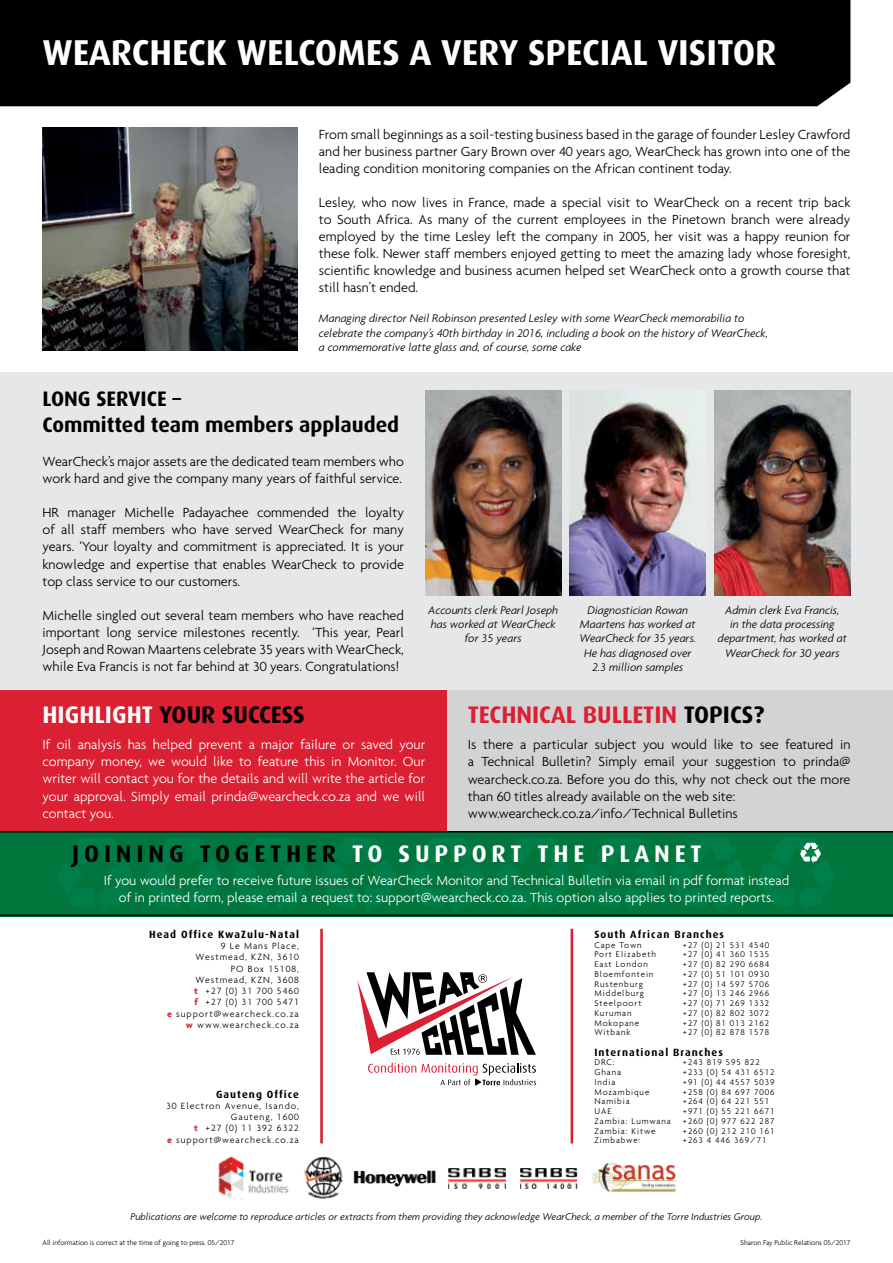
<style>
.page{position:relative;width:893px;height:1263px;background:#fff}
.page>*{position:absolute;margin:0;border:0;box-sizing:border-box;transform-origin:0 0}
.t1{font:700 36px "Dax";color:#fff}
.t2{font:700 24px "Dax";letter-spacing:.2em;color:#fff}
.t3{font:700 24px "Dax";color:#da2032}
.t4{font:700 24px "Dax";color:#000}
.t5{font:700 21px/25.2px "Dax";color:#000}
.t6{font:300 14.25px/17.1px "Agenda";color:#000;text-align:justify}
.t7{font:300 14.25px/17.1px "Agenda";color:#fff;text-align:center}
.t8{font:italic 300 12px/14.4px "Agenda";color:#000;text-align:center}
.t9{font:italic 300 10.5px "Agenda";color:#000}
.t10{font:700 10.5px "Dax";letter-spacing:.1em;color:#000}
.t11{font:300 9.75px/11.2px "Agenda";letter-spacing:.1em;color:#000;text-align:right}
.t12{font:300 9px "Agenda";letter-spacing:.1em;color:#000}
.t13{font:300 7.5px "Agenda";color:#000}
.s1{color:#fff}
.s2{color:#000}
.s3{font-weight:700;color:#da2032}
</style>
<div class="page">
<div style="left:0;top:372px;width:893px;height:319px;background:#e6e7e8"></div>
<div style="left:0;top:831px;width:893px;height:85px;background:#00763d"></div>
<svg style="left:58px;top:838px;width:76px;height:73px"></svg>
<svg style="left:146px;top:838px;width:76px;height:74px"></svg>
<svg style="left:234px;top:838px;width:75px;height:73px"></svg>
<svg style="left:321px;top:838px;width:76px;height:74px"></svg>
<svg style="left:409px;top:838px;width:75px;height:74px"></svg>
<svg style="left:496px;top:838px;width:76px;height:74px"></svg>
<svg style="left:584px;top:838px;width:75px;height:74px"></svg>
<svg style="left:671px;top:838px;width:76px;height:73px"></svg>
<hr style="left:320px;top:929px;width:3px;height:214px;background:#da2032">
<hr style="left:571px;top:929px;width:2px;height:214px;background:#da2032">
<svg style="left:368px;top:1063px;width:168px;height:22px"></svg>
<svg style="left:357px;top:972px;width:179px;height:83px"></svg>
<div style="left:446px;top:691px;width:447px;height:140px;background:#d1d3d4"></div>
<div style="left:0;top:691px;width:446px;height:140px;background:#da2032"></div>
<hr style="left:0;top:831px;width:893px;height:1px;background:#000">
<hr style="left:0;top:914px;width:893px;height:2px;background:#000">
<div style="left:0;top:0;width:850px;height:106px;background:#000"></div>
<svg style="left:759px;top:838px;width:76px;height:74px"></svg>
<img style="left:353px;top:1170px;width:83px;height:17px">
<img style="left:592px;top:1163px;width:84px;height:29px">
<img style="left:520px;top:1168px;width:58px;height:21px">
<img style="left:448px;top:1168px;width:58px;height:21px">
<img style="left:303px;top:1156px;width:40px;height:43px">
<img style="left:218px;top:1156px;width:71px;height:44px">
<img style="left:425px;top:390px;width:136px;height:206px">
<img style="left:570px;top:390px;width:136px;height:206px">
<img style="left:714px;top:390px;width:136px;height:206px">
<img style="left:43px;top:128px;width:255px;height:223px">
<h1 class="t1" style="left:43px;top:32px;width:735px">WEARCHECK WELCOMES A VERY SPECIAL VISITOR</h1>
<p class="t6" style="left:319px;top:125px;width:533px">From small beginnings as a soil-testing business based in the garage of founder Lesley Crawford and her business partner Gary Brown over 40 years ago, WearCheck has grown into one of the leading condition monitoring companies on the African continent today.</p>
<p class="t6" style="left:319px;top:194px;width:533px">Lesley, who now lives in France, made a special visit to WearCheck on a recent trip back to South Africa. As many of the current employees in the Pinetown branch were already employed by the time Lesley left the company in 2005, her visit was a happy reunion for these folk. Newer staff members enjoyed getting to meet the amazing lady whose foresight, scientific knowledge and business acumen helped set WearCheck onto a growth course that still hasn’t ended.</p>
<p class="t8" style="left:319px;top:311px;width:450px;text-align:left">Managing director Neil Robinson presented Lesley with some WearCheck memorabilia to celebrate the company’s 40th birthday in 2016, including a book on the history of WearCheck, a commemorative latte glass and, of course, some cake</p>
<h3 class="t5" style="left:43px;top:387px;width:358px">LONG SERVICE –<br>Committed team members applauded</h3>
<p class="t6" style="left:43px;top:452px;width:363px">WearCheck’s major assets are the dedicated team members who work hard and give the company many years of faithful service.</p>
<p class="t6" style="left:43px;top:504px;width:363px">HR manager Michelle Padayachee commended the loyalty of all staff members who have served WearCheck for many years. ‘Your loyalty and commitment is appreciated. It is your knowledge and expertise that enables WearCheck to provide top class service to our customers.</p>
<p class="t6" style="left:43px;top:606px;width:363px">Michelle singled out several team members who have reached important long service milestones recently. ‘This year, Pearl Joseph and Rowan Maartens celebrate 35 years with WearCheck, while Eva Francis is not far behind at 30 years. Congratulations!</p>
<p class="t8" style="left:428px;top:602px;width:132px">Accounts clerk Pearl Joseph has worked at WearCheck for 35 years</p>
<p class="t8" style="left:579px;top:602px;width:118px">Diagnostician Rowan<br>Maartens has worked at<br>WearCheck for 35 years.<br>He has diagnosed over<br>2.3 million samples</p>
<p class="t8" style="left:718px;top:602px;width:130px">Admin clerk Eva Francis,<br>in the data processing department, has worked at<br>WearCheck for 30 years</p>
<h2 class="t4" style="left:43px;top:702px;width:264px"><span class="s1">HIGHLIGHT</span> YOUR SUCCESS</h2>
<h2 class="t3" style="left:468px;top:702px;width:298px">TECHNICAL BULLETIN <span class="s2">TOPICS?</span></h2>
<p class="t6" style="left:468px;top:736px;width:384px;text-align:left">Is there a particular subject you would like to see featured in a Technical Bulletin? Simply email your suggestion to prinda@ wearcheck.co.za. Before you do this, why not check out the more than 60 titles already available on the web site: www.wearcheck.co.za/info/Technical Bulletins</p>
<p class="t7" style="left:43px;top:736px;width:384px;text-align:justify">If oil analysis has helped prevent a major failure or saved your company money, we would like to feature this in Monitor. Our writer will contact you for the details and will write the article for your approval. Simply email prinda@wearcheck.co.za and we will contact you.</p>
<h2 class="t2" style="left:72px;top:840px;width:631px"><span class="s2">JOINING TOGETHER</span> TO SUPPORT THE PLANET</h2>
<p class="t7" style="left:104px;top:871px;width:687px">If you would prefer to receive future issues of WearCheck Monitor and Technical Bulletin via email in pdf format instead of in printed form, please email a request to: support@wearcheck.co.za. This option also applies to printed reports.</p>
<p class="t10" style="left:149px;top:928px;width:151px">Head Office KwaZulu-Natal</p>
<p class="t11" style="left:167px;top:940px;width:133px">9 Le Mans Place,<br>Westmead, KZN, 3610<br>PO Box 15108,<br>Westmead, KZN, 3608<br><span class="s3">t</span> +27 (0) 31 700 5460<br><span class="s3">f</span> +27 (0) 31 700 5471<br><span class="s3">e</span> support@wearcheck.co.za <span class="s3">w</span> www.wearcheck.co.za</p>
<p class="t10" style="left:216px;top:1088px;width:84px">Gauteng Office</p>
<p class="t11" style="left:166px;top:1100px;width:134px">30 Electron Avenue, Isando,<br>Gauteng, 1600<br><span class="s3">t</span> +27 (0) 11 392 6322<br><span class="s3">e</span> support@wearcheck.co.za</p>
<p class="t10" style="left:594px;top:928px;width:131px">South African Branches</p>
<p class="t12" style="left:594px;top:939px;width:49px">Cape Town</p>
<p class="t12" style="left:683px;top:939px;width:88px">+27 (0) 21 531 4540</p>
<p class="t12" style="left:594px;top:949px;width:63px">Port Elizabeth</p>
<p class="t12" style="left:683px;top:949px;width:88px">+27 (0) 41 360 1535</p>
<p class="t12" style="left:594px;top:959px;width:55px">East London</p>
<p class="t12" style="left:683px;top:959px;width:88px">+27 (0) 82 290 6684</p>
<p class="t12" style="left:594px;top:969px;width:61px">Bloemfontein</p>
<p class="t12" style="left:683px;top:969px;width:88px">+27 (0) 51 101 0930</p>
<p class="t12" style="left:594px;top:978px;width:50px">Rustenburg</p>
<p class="t12" style="left:683px;top:978px;width:88px">+27 (0) 14 597 5706</p>
<p class="t12" style="left:594px;top:988px;width:51px">Middelburg</p>
<p class="t12" style="left:683px;top:988px;width:88px">+27 (0) 13 246 2966</p>
<p class="t12" style="left:594px;top:998px;width:49px">Steelpoort</p>
<p class="t12" style="left:683px;top:998px;width:88px">+27 (0) 71 269 1332</p>
<p class="t12" style="left:594px;top:1008px;width:39px">Kuruman</p>
<p class="t12" style="left:683px;top:1008px;width:88px">+27 (0) 82 802 3072</p>
<p class="t12" style="left:594px;top:1017px;width:46px">Mokopane</p>
<p class="t12" style="left:683px;top:1017px;width:88px">+27 (0) 81 013 2162</p>
<p class="t12" style="left:594px;top:1027px;width:37px">Witbank</p>
<p class="t12" style="left:683px;top:1027px;width:88px">+27 (0) 82 878 1578</p>
<p class="t10" style="left:594px;top:1046px;width:130px">International Branches</p>
<p class="t12" style="left:594px;top:1057px;width:21px">DRC:</p>
<p class="t12" style="left:683px;top:1057px;width:79px">+243 819 595 822</p>
<p class="t12" style="left:594px;top:1067px;width:28px">Ghana</p>
<p class="t12" style="left:683px;top:1067px;width:93px">+233 (0) 54 431 6512</p>
<p class="t12" style="left:594px;top:1077px;width:23px">India</p>
<p class="t12" style="left:683px;top:1077px;width:93px">+91 (0) 44 4557 5039</p>
<p class="t12" style="left:594px;top:1086px;width:56px">Mozambique</p>
<p class="t12" style="left:683px;top:1086px;width:93px">+258 (0) 84 697 7006</p>
<p class="t12" style="left:594px;top:1096px;width:37px">Namibia</p>
<p class="t12" style="left:683px;top:1096px;width:88px">+264 (0) 64 221 551</p>
<p class="t12" style="left:594px;top:1106px;width:19px">UAE</p>
<p class="t12" style="left:683px;top:1106px;width:93px">+971 (0) 55 221 6671</p>
<p class="t12" style="left:594px;top:1116px;width:78px">Zambia: Lumwana</p>
<p class="t12" style="left:683px;top:1116px;width:93px">+260 (0) 977 622 287</p>
<p class="t12" style="left:594px;top:1125px;width:63px">Zambia: Kitwe</p>
<p class="t12" style="left:683px;top:1125px;width:93px">+260 (0) 212 210 161</p>
<p class="t12" style="left:594px;top:1135px;width:47px">Zimbabwe:</p>
<p class="t12" style="left:683px;top:1135px;width:85px">+263 4 446 369/71</p>
<p class="t9" style="left:131px;top:1211px;width:633px">Publications are welcome to reproduce articles or extracts from them providing they acknowledge WearCheck, a member of the Torre Industries Group.</p>
<p class="t13" style="left:43px;top:1238px;width:194px">All information is correct at the time of going to press. 05/2017</p>
<p class="t13" style="left:741px;top:1238px;width:111px">Sharon Fay Public Relations 05/2017</p>
</div>
